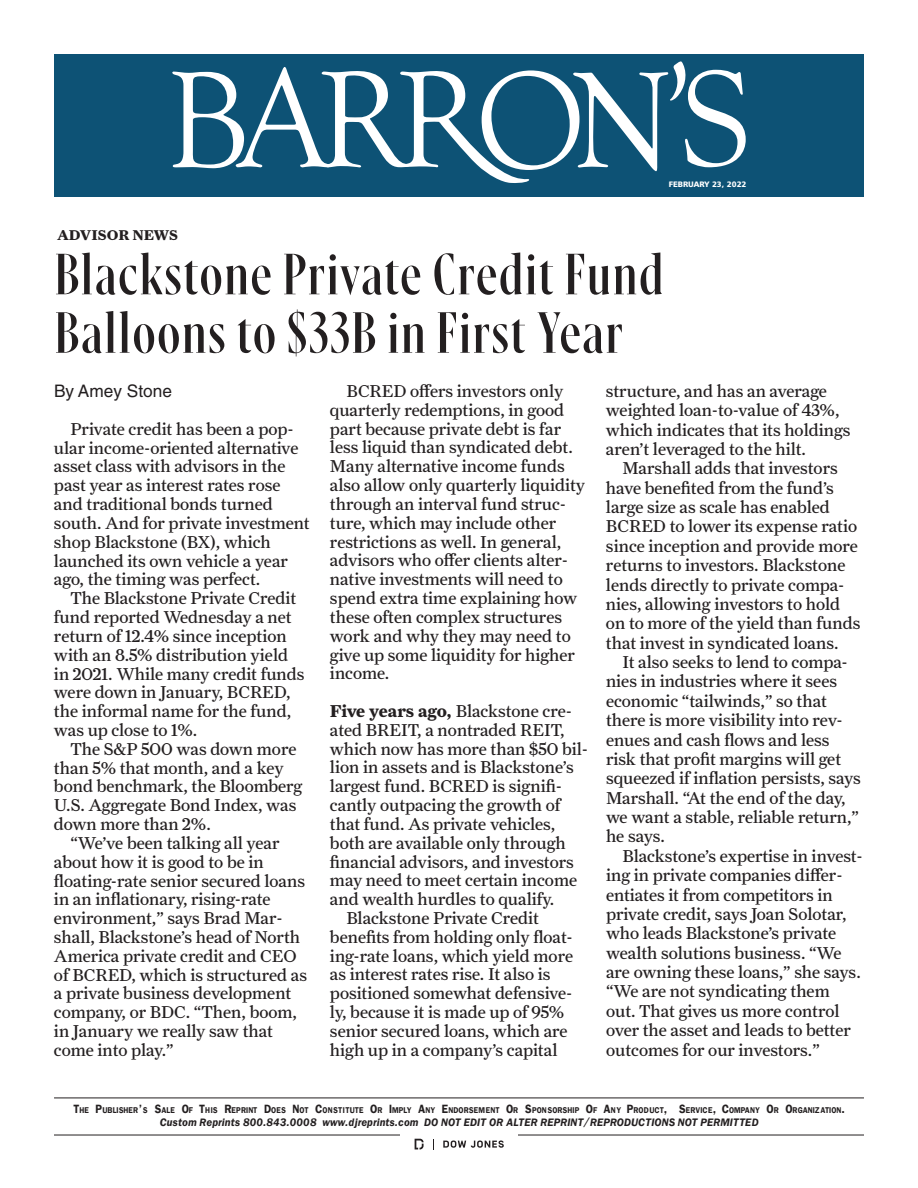
<style>
.page{position:relative;width:918px;height:1188px;background:#fff}
.page>*{position:absolute;margin:0;border:0;box-sizing:border-box;transform-origin:0 0}
.t1{font:54px/58.5px "Gingrich Poster";letter-spacing:.05em;color:#231f20}
.t2{font:17.25px/18.8px "Farnham Text";color:#231f20}
.t3{font:17.25px "B3 Helvetica";color:#231f20}
.t4{font:700 14.25px "Farnham Text";color:#231f20}
.t5{font:italic 10.8px "B3 Franklin Gothic Demi";color:#231f20;scale:.96 1}
.t6{font:8.4px "B3 Franklin Gothic Demi";letter-spacing:.005em;color:#231f20;scale:.9 1}
.t7{font:800 7.8px "B3 Humanist";color:#fff}
.s1{font-weight:700}
.s2{font-size:12px}
</style>
<div class="page">
<div style="left:54px;top:54px;width:810px;height:143px;background:#0d5275"></div>
<svg style="left:172px;top:61px;width:574px;height:122px"></svg>
<hr style="left:54px;top:1135px;width:810px;height:1px;background:#231f20">
<hr style="left:54px;top:1098px;width:810px;height:1px;background:#231f20">
<div style="left:401px;top:1134px;width:117px;height:29px;background:#fff"></div>
<svg style="left:443px;top:1141px;width:61px;height:7px"></svg>
<svg style="left:415px;top:1139px;width:9px;height:10px"></svg>
<p class="t4" style="left:57px;top:226px;width:123px">ADVISOR NEWS</p>
<p class="t7" style="left:669px;top:179px;width:79px">FEBRUARY 23, 2022</p>
<h1 class="t1" style="left:56px;top:244px;width:609px">Blackstone Private Credit Fund<br>Balloons to $33B in First Year</h1>
<p class="t3" style="left:54px;top:381px;width:119px">By Amey Stone</p>
<p class="t2" style="left:54px;top:419px;width:257px;text-indent:17px">Private credit has been a pop&shy;ular income-oriented alternative asset class with advisors in the past year as interest rates rose and traditional bonds turned south. And for private investment shop Blackstone (BX), which launched its own vehicle a year ago, the timing was perfect.</p>
<p class="t2" style="left:54px;top:589px;width:252px;text-indent:17px">The Blackstone Private Credit fund reported Wednesday a net return of 12.4% since inception with an 8.5% distribution yield in 2021. While many credit funds were down in January, BCRED, the informal name for the fund, was up close to 1%.</p>
<p class="t2" style="left:54px;top:739px;width:250px;text-indent:17px">The S&amp;P 500 was down more than 5% that month, and a key bond benchmark, the Bloomberg<br>U.S. Aggregate Bond Index, was down more than 2%.</p>
<p class="t2" style="left:54px;top:833px;width:255px;text-indent:17px">“We’ve been talking all year about how it is good to be in floating-rate senior secured loans in an inflationary, rising-rate environment,” says Brad Mar&shy;shall, Blackstone’s head of North<br>America private credit and CEO of BCRED, which is structured as a private business development company, or BDC. “Then, boom, in January we really saw that come into play.”</p>
<p class="t2" style="left:330px;top:382px;width:257px;text-indent:17px">BCRED offers investors only quarterly redemptions, in good part because private debt is far less liquid than syndicated debt.<br>Many alternative income funds also allow only quarterly liquidity through an interval fund struc&shy;ture, which may include other restrictions as well. In general, advisors who offer clients alter&shy;native investments will need to spend extra time explaining how these often complex structures work and why they may need to give up some liquidity for higher income.</p>
<p class="t2" style="left:330px;top:701px;width:244px"><span class="s1">Five years ago,</span> Blackstone cre-</p>
<p class="t2" style="left:330px;top:720px;width:236px">ated BREIT, a nontraded REIT,</p>
<p class="t2" style="left:330px;top:739px;width:260px">which now has more than $50 bil-</p>
<p class="t2" style="left:330px;top:758px;width:245px">lion in assets and is Blackstone’s</p>
<p class="t2" style="left:330px;top:777px;width:233px">largest fund. BCRED is signifi-</p>
<p class="t2" style="left:330px;top:796px;width:232px">cantly outpacing the growth of</p>
<p class="t2" style="left:330px;top:814px;width:227px">that fund. As private vehicles,</p>
<p class="t2" style="left:330px;top:833px;width:237px">both are available only through</p>
<p class="t2" style="left:330px;top:852px;width:245px">financial advisors, and investors</p>
<p class="t2" style="left:330px;top:871px;width:249px">may need to meet certain income</p>
<p class="t2" style="left:330px;top:890px;width:226px">and wealth hurdles to qualify.</p>
<p class="t2" style="left:346px;top:909px;width:194px">Blackstone Private Credit</p>
<p class="t2" style="left:330px;top:927px;width:244px">benefits from holding only float-</p>
<p class="t2" style="left:330px;top:946px;width:245px">ing-rate loans, which yield more</p>
<p class="t2" style="left:330px;top:965px;width:222px">as interest rates rise. It also is</p>
<p class="t2" style="left:330px;top:984px;width:244px">positioned somewhat defensive-</p>
<p class="t2" style="left:330px;top:1003px;width:236px">ly, because it is made up of 95%</p>
<p class="t2" style="left:330px;top:1021px;width:239px">senior secured loans, which are</p>
<p class="t2" style="left:330px;top:1040px;width:229px">high up in a company’s capital</p>
<p class="t2" style="left:606px;top:381px;width:246px;line-height:19.4px">structure, and has an average weighted loan-to-value of 43%, which indicates that its holdings aren’t leveraged to the hilt.</p>
<p class="t2" style="left:606px;top:459px;width:256px;line-height:19.4px;text-indent:17px">Marshall adds that investors have benefited from the fund’s large size as scale has enabled<br>BCRED to lower its expense ratio since inception and provide more returns to investors. Blackstone lends directly to private compa&shy;nies, allowing investors to hold on to more of the yield than funds that invest in syndicated loans.</p>
<p class="t2" style="left:606px;top:652px;width:256px;line-height:19.4px;text-indent:16px">It also seeks to lend to compa&shy;nies in industries where it sees economic “tailwinds,” so that there is more visibility into rev&shy;enues and cash flows and less risk that profit margins will get squeezed if inflation persists, says<br>Marshall. “At the end of the day, we want a stable, reliable return,” he says.</p>
<p class="t2" style="left:606px;top:846px;width:258px;line-height:19.4px;text-indent:16px">Blackstone’s expertise in invest&shy;ing in private companies differ&shy;entiates it from competitors in private credit, says Joan Solotar, who leads Blackstone’s private wealth solutions business. “We are owning these loans,” she says. “We are not syndicating them out. That gives us more control over the asset and leads to better outcomes for our investors.”</p>
<p class="t6" style="left:73px;top:1105px;width:859px"><span class="s2">T</span>HE <span class="s2">P</span>UBLISHER<span class="s2">’</span>S <span class="s2">S</span>ALE <span class="s2">O</span>F <span class="s2">T</span>HIS <span class="s2">R</span>EPRINT <span class="s2">D</span>OES <span class="s2">N</span>OT <span class="s2">C</span>ONSTITUTE <span class="s2">O</span>R <span class="s2">I</span>MPLY <span class="s2">A</span>NY <span class="s2">E</span>NDORSEMENT <span class="s2">O</span>R <span class="s2">S</span>PONSORSHIP <span class="s2">O</span>F <span class="s2">A</span>NY <span class="s2">P</span>ROD UCT<span class="s2">, S</span>ERVICE<span class="s2">, C</span>OMPANY <span class="s2">O</span>R <span class="s2">O</span>RGANIZATION<span class="s2">.</span></p>
<p class="t5" style="left:160px;top:1116px;width:625px">Custom Reprints 800.843.0008 www.djreprints.com DO NOT EDIT OR ALTER REPRINT/REPRODUCTIONS NOT PERMITTED</p>
</div>
